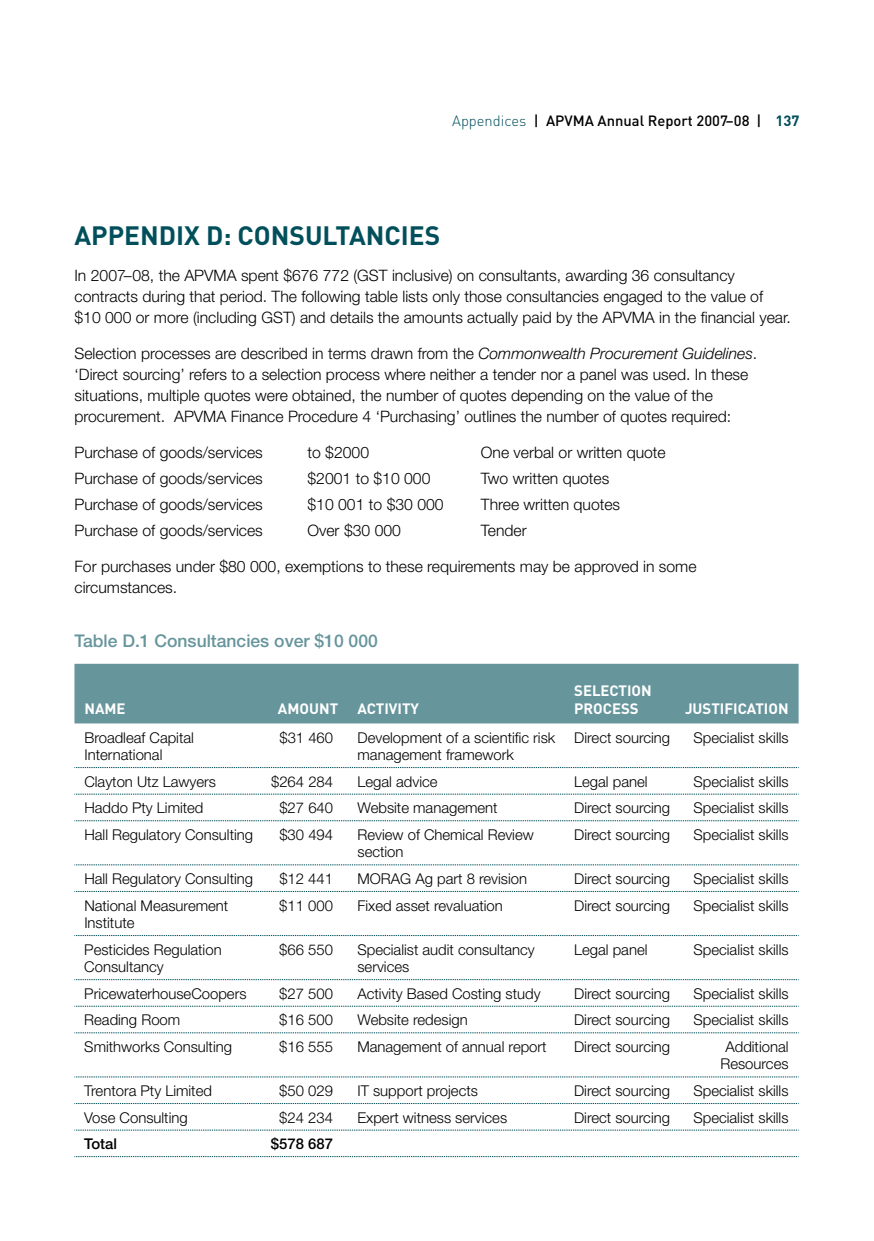
<style>
.page{position:relative;width:874px;height:1241px;background:#fff}
.page>*{position:absolute;margin:0;border:0;box-sizing:border-box;transform-origin:0 0}
.t1{font:700 26.25px "DIN";color:#004f5a}
.t2{font:500 17.5px "Helvetica Neue";color:#66959c}
.t3{font:300 15.75px/21px "Helvetica Neue";color:#000}
.t4{font:300 14.88px/17.5px "Helvetica Neue";color:#000}
.t5{font:700 14.88px/17.5px "DIN";color:#fff}
.t6{font:500 14.88px "Helvetica Neue";color:#000}
.t7{font:500 14.7px "DIN";color:#000}
.s1{font-weight:300;color:#004f5a}
.s2{font-weight:700;color:#004f5a}
.s3{font-style:italic}
</style>
<div class="page">
<div style="left:74px;top:663px;width:724px;height:60px;background:#66959c"></div>
<svg style="left:74px;top:767px;width:724px;height:1px"></svg>
<svg style="left:74px;top:793px;width:723px;height:1px"></svg>
<svg style="left:74px;top:820px;width:724px;height:1px"></svg>
<svg style="left:74px;top:864px;width:724px;height:1px"></svg>
<svg style="left:74px;top:891px;width:724px;height:1px"></svg>
<svg style="left:74px;top:935px;width:724px;height:1px"></svg>
<svg style="left:74px;top:979px;width:724px;height:1px"></svg>
<svg style="left:74px;top:1005px;width:723px;height:1px"></svg>
<svg style="left:74px;top:1032px;width:724px;height:1px"></svg>
<svg style="left:74px;top:1076px;width:723px;height:1px"></svg>
<svg style="left:74px;top:1129px;width:723px;height:1px"></svg>
<svg style="left:74px;top:1156px;width:724px;height:1px"></svg>
<p class="t7" style="left:452px;top:111px;width:349px"><span class="s1">Appendices</span> | APVMA Annual Report 2007–08 | <span class="s2">137</span></p>
<h1 class="t1" style="left:74px;top:218px;width:349px">APPENDIX D: CONSULTANCIES</h1>
<p class="t3" style="left:74px;top:264px;width:717px">In 2007–08, the APVMA spent $676 772 (GST inclusive) on consultants, awarding 36 consultancy contracts during that period. The following table lists only those consultancies engaged to the value of $10 000 or more (including GST) and details the amounts actually paid by the APVMA in the financial year.</p>
<p class="t3" style="left:74px;top:342px;width:684px">Selection processes are described in terms drawn from the <span class="s3">Commonwealth Procurement Guidelines</span>. ‘Direct sourcing’ refers to a selection process where neither a tender nor a panel was used. In these situations, multiple quotes were obtained, the number of quotes depending on the value of the procurement. APVMA Finance Procedure 4 ‘Purchasing’ outlines the number of quotes required:</p>
<p class="t3" style="left:74px;top:441px;width:190px">Purchase of goods/services</p>
<p class="t3" style="left:307px;top:441px;width:63px">to $2000</p>
<p class="t3" style="left:480px;top:441px;width:186px">One verbal or written quote</p>
<p class="t3" style="left:74px;top:467px;width:190px">Purchase of goods/services</p>
<p class="t3" style="left:307px;top:467px;width:124px">$2001 to $10 000</p>
<p class="t3" style="left:480px;top:467px;width:130px">Two written quotes</p>
<p class="t3" style="left:74px;top:493px;width:190px">Purchase of goods/services</p>
<p class="t3" style="left:307px;top:493px;width:138px">$10 001 to $30 000</p>
<p class="t3" style="left:480px;top:493px;width:141px">Three written quotes</p>
<p class="t3" style="left:74px;top:519px;width:190px">Purchase of goods/services</p>
<p class="t3" style="left:307px;top:519px;width:95px">Over $30 000</p>
<p class="t3" style="left:480px;top:519px;width:47px">Tender</p>
<p class="t3" style="left:74px;top:555px;width:623px">For purchases under $80 000, exemptions to these requirements may be approved in some circumstances.</p>
<p class="t2" style="left:74px;top:630px;width:305px">Table D.1 Consultancies over $10 000</p>
<p class="t5" style="left:84px;top:698px;width:41px">NAME</p>
<p class="t5" style="left:278px;top:698px;width:61px">AMOUNT</p>
<p class="t5" style="left:357px;top:698px;width:63px">ACTIVITY</p>
<p class="t5" style="left:574px;top:681px;width:79px">SELECTION<br>PROCESS</p>
<p class="t5" style="left:684px;top:698px;width:105px">JUSTIFICATION</p>
<p class="t4" style="left:84px;top:728px;width:111px">Broadleaf Capital<br>International</p>
<p class="t4" style="left:279px;top:728px;width:55px">$31 460</p>
<p class="t4" style="left:357px;top:728px;width:199px">Development of a scientific risk management framework</p>
<p class="t4" style="left:574px;top:728px;width:97px">Direct sourcing</p>
<p class="t4" style="left:693px;top:728px;width:97px">Specialist skills</p>
<p class="t4" style="left:84px;top:772px;width:133px">Clayton Utz Lawyers</p>
<p class="t4" style="left:271px;top:772px;width:64px">$264 284</p>
<p class="t4" style="left:357px;top:772px;width:81px">Legal advice</p>
<p class="t4" style="left:574px;top:772px;width:75px">Legal panel</p>
<p class="t4" style="left:693px;top:772px;width:97px">Specialist skills</p>
<p class="t4" style="left:84px;top:798px;width:121px">Haddo Pty Limited</p>
<p class="t4" style="left:279px;top:798px;width:55px">$27 640</p>
<p class="t4" style="left:357px;top:798px;width:141px">Website management</p>
<p class="t4" style="left:574px;top:798px;width:97px">Direct sourcing</p>
<p class="t4" style="left:693px;top:798px;width:97px">Specialist skills</p>
<p class="t4" style="left:84px;top:825px;width:170px">Hall Regulatory Consulting</p>
<p class="t4" style="left:279px;top:825px;width:55px">$30 494</p>
<p class="t4" style="left:357px;top:825px;width:178px">Review of Chemical Review section</p>
<p class="t4" style="left:574px;top:825px;width:97px">Direct sourcing</p>
<p class="t4" style="left:693px;top:825px;width:97px">Specialist skills</p>
<p class="t4" style="left:84px;top:869px;width:170px">Hall Regulatory Consulting</p>
<p class="t4" style="left:279px;top:869px;width:55px">$12 441</p>
<p class="t4" style="left:357px;top:869px;width:171px">MORAG Ag part 8 revision</p>
<p class="t4" style="left:574px;top:869px;width:97px">Direct sourcing</p>
<p class="t4" style="left:693px;top:869px;width:97px">Specialist skills</p>
<p class="t4" style="left:84px;top:896px;width:145px">National Measurement<br>Institute</p>
<p class="t4" style="left:279px;top:896px;width:55px">$11 000</p>
<p class="t4" style="left:357px;top:896px;width:147px">Fixed asset revaluation</p>
<p class="t4" style="left:574px;top:896px;width:97px">Direct sourcing</p>
<p class="t4" style="left:693px;top:896px;width:97px">Specialist skills</p>
<p class="t4" style="left:84px;top:940px;width:139px">Pesticides Regulation<br>Consultancy</p>
<p class="t4" style="left:279px;top:940px;width:55px">$66 550</p>
<p class="t4" style="left:357px;top:940px;width:179px">Specialist audit consultancy services</p>
<p class="t4" style="left:574px;top:940px;width:75px">Legal panel</p>
<p class="t4" style="left:693px;top:940px;width:97px">Specialist skills</p>
<p class="t4" style="left:84px;top:984px;width:164px">PricewaterhouseCoopers</p>
<p class="t4" style="left:279px;top:984px;width:55px">$27 500</p>
<p class="t4" style="left:357px;top:984px;width:184px">Activity Based Costing study</p>
<p class="t4" style="left:574px;top:984px;width:97px">Direct sourcing</p>
<p class="t4" style="left:693px;top:984px;width:97px">Specialist skills</p>
<p class="t4" style="left:84px;top:1010px;width:97px">Reading Room</p>
<p class="t4" style="left:279px;top:1010px;width:55px">$16 500</p>
<p class="t4" style="left:357px;top:1010px;width:112px">Website redesign</p>
<p class="t4" style="left:574px;top:1010px;width:97px">Direct sourcing</p>
<p class="t4" style="left:693px;top:1010px;width:97px">Specialist skills</p>
<p class="t4" style="left:84px;top:1037px;width:149px">Smithworks Consulting</p>
<p class="t4" style="left:279px;top:1037px;width:55px">$16 555</p>
<p class="t4" style="left:357px;top:1037px;width:191px">Management of annual report</p>
<p class="t4" style="left:573px;top:1037px;width:97px">Direct sourcing</p>
<p class="t4" style="left:720px;top:1037px;width:70px;text-align:center">Additional<br>Resources</p>
<p class="t4" style="left:84px;top:1081px;width:129px">Trentora Pty Limited</p>
<p class="t4" style="left:279px;top:1081px;width:55px">$50 029</p>
<p class="t4" style="left:357px;top:1081px;width:122px">IT support projects</p>
<p class="t4" style="left:573px;top:1081px;width:97px">Direct sourcing</p>
<p class="t4" style="left:693px;top:1081px;width:97px">Specialist skills</p>
<p class="t4" style="left:84px;top:1108px;width:105px">Vose Consulting</p>
<p class="t4" style="left:279px;top:1108px;width:55px">$24 234</p>
<p class="t4" style="left:357px;top:1108px;width:151px">Expert witness services</p>
<p class="t4" style="left:573px;top:1108px;width:97px">Direct sourcing</p>
<p class="t4" style="left:693px;top:1108px;width:97px">Specialist skills</p>
<p class="t6" style="left:84px;top:1134px;width:34px">Total</p>
<p class="t6" style="left:271px;top:1134px;width:64px">$578 687</p>
</div>
